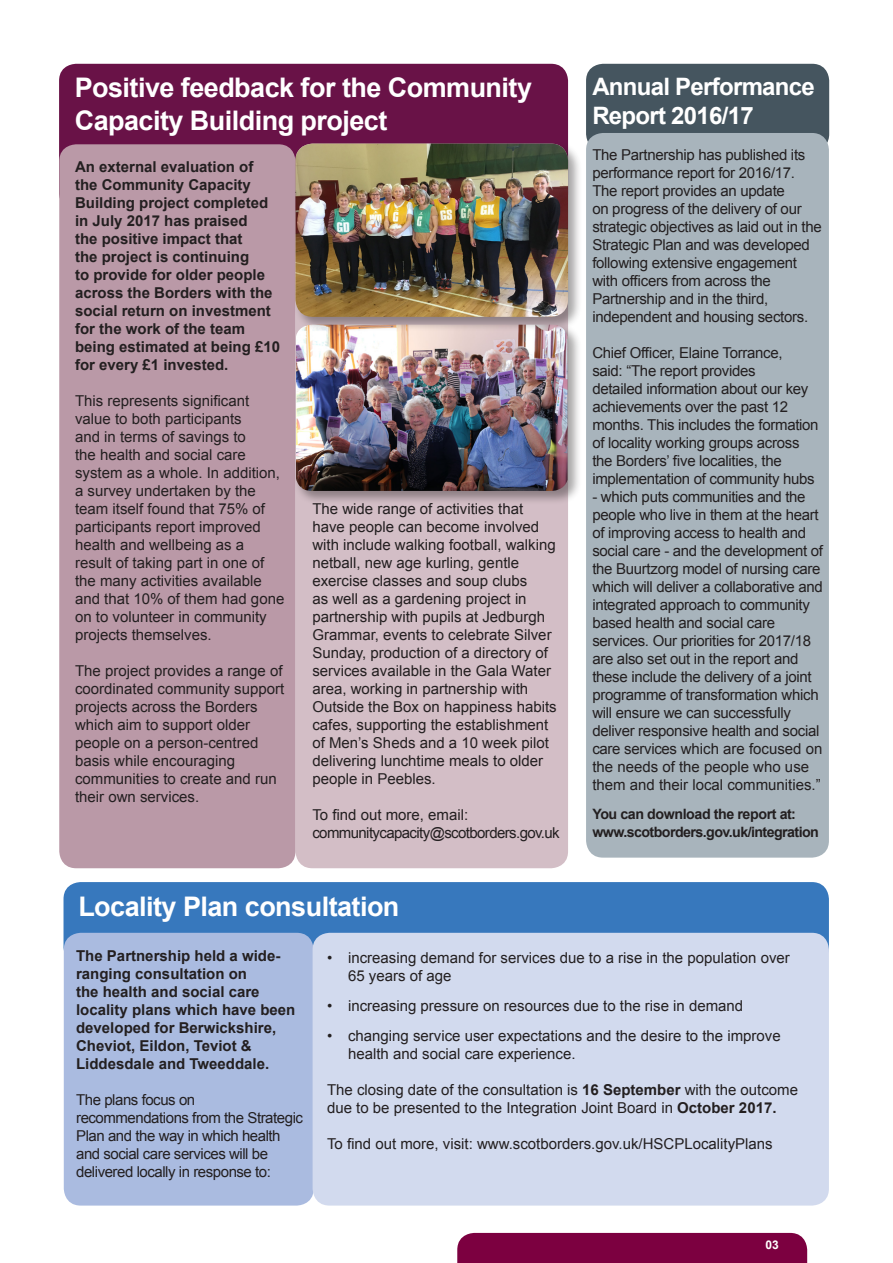
<style>
.page{position:relative;width:893px;height:1263px;background:#fff}
.page>*{position:absolute;margin:0;border:0;box-sizing:border-box;transform-origin:0 0}
.t1{font:700 27px/32.4px "Arial";letter-spacing:-.02em;color:#fff}
.t2{font:700 24px "Arial";letter-spacing:-.03em;color:#fff}
.t3{font:15px/18px "Arial";color:#231f20}
.t4{font:15px/18px "Arial";letter-spacing:-.02em;color:#231f20}
.t5{font:700 15px/18px "Arial";color:#231f20}
.t6{font:15px/18px "Arial";letter-spacing:-.03em;color:#231f20}
.t7{font:15px/18px "Arial";letter-spacing:-.04em;color:#231f20}
.t8{font:700 14.25px/18px "Arial";letter-spacing:-.04em;color:#231f20}
.t9{font:700 12px "Arial";color:#fff}
.s1{font-weight:700}
</style>
<div class="page">
<div style="left:457px;top:1233px;width:350px;height:30px;background:#7c0040"></div>
<div style="left:64px;top:882px;width:765px;height:82px;background:#3778bd;border-radius:17px"></div>
<div style="left:64px;top:933px;width:250px;height:272px;background:#aabbe0;border-radius:17px"></div>
<div style="left:313px;top:933px;width:516px;height:272px;background:#d2daee;border-radius:17px"></div>
<div style="left:59px;top:64px;width:509px;height:146px;background:#691247;border-radius:17px"></div>
<div style="left:295px;top:144px;width:273px;height:724px;background:#d3bec6;border-radius:17px"></div>
<div style="left:59px;top:144px;width:236px;height:724px;background:#ba99a7;border-radius:17px"></div>
<div style="left:586px;top:64px;width:243px;height:87px;background:#45555f;border-radius:17px"></div>
<div style="left:586px;top:133px;width:243px;height:725px;background:#a8b4bc;border-radius:17px"></div>
<div style="left:293px;top:322px;width:289px;height:183px;background:#231f20;opacity:.4"></div>
<img style="left:296px;top:331px;width:271px;height:160px">
<div style="left:293px;top:141px;width:290px;height:190px;background:#231f20;opacity:.4"></div>
<img style="left:295px;top:144px;width:273px;height:173px">
<p class="t1" style="left:75px;top:73px;width:459px">Positive feedback for the Community<br>Capacity Building project</p>
<p class="t5" style="left:75px;top:158px;width:207px">An external evaluation of<br>the Community Capacity<br>Building project completed in July 2017 has praised<br>the positive impact that<br>the project is continuing<br>to provide for older people across the Borders with the social return on investment for the work of the team being estimated at being £10 for every £1 invested.</p>
<p class="t3" style="left:75px;top:392px;width:211px">This represents significant value to both participants<br>and in terms of savings to<br>the health and social care system as a whole. In addition, a survey undertaken by the team itself found that 75% of participants report improved health and wellbeing as a result of taking part in one of the many activities available and that 10% of them had gone on to volunteer in community projects themselves.</p>
<p class="t3" style="left:75px;top:662px;width:211px">The project provides a range of coordinated community support projects across the Borders which aim to support older people on a person-centred basis while encouraging communities to create and run their own services.</p>
<p class="t3" style="left:312px;top:500px;width:246px">The wide range of activities that have people can become involved with include walking football, walking netball, new age kurling, gentle exercise classes and soup clubs<br>as well as a gardening project in partnership with pupils at Jedburgh Grammar, events to celebrate Silver Sunday, production of a directory of services available in the Gala Water area, working in partnership with Outside the Box on happiness habits cafes, supporting the establishment of Men’s Sheds and a 10 week pilot delivering lunchtime meals to older people in Peebles.</p>
<p class="t7" style="left:312px;top:806px;width:249px">To find out more, email: communitycapacity@scotborders.gov.uk</p>
<p class="t2" style="left:592px;top:71px;width:224px">Annual Performance</p>
<p class="t2" style="left:592px;top:100px;width:163px">Report 2016/17</p>
<p class="t4" style="left:592px;top:146px;width:231px">The Partnership has published its performance report for 2016/17.<br>The report provides an update<br>on progress of the delivery of our strategic objectives as laid out in the<br>Strategic Plan and was developed following extensive engagement with officers from across the<br>Partnership and in the third, independent and housing sectors.</p>
<p class="t4" style="left:592px;top:344px;width:228px">Chief Officer, Elaine Torrance,<br>said: “The report provides<br>detailed information about our key achievements over the past 12 months. This includes the formation of locality working groups across the Borders’ five localities, the implementation of community hubs</p>
<p class="t4" style="left:592px;top:488px;width:232px">- which puts communities and the people who live in them at the heart of improving access to health and social care - and the development of the Buurtzorg model of nursing care which will deliver a collaborative and integrated approach to community based health and social care services. Our priorities for 2017/18 are also set out in the report and these include the delivery of a joint programme of transformation which will ensure we can successfully deliver responsive health and social care services which are focused on the needs of the people who use them and their local communities.”</p>
<p class="t8" style="left:592px;top:806px;width:228px">You can download the report at: www.scotborders.gov.uk/integration</p>
<p class="t1" style="left:78px;top:892px;width:323px">Locality Plan consultation</p>
<p class="t5" style="left:76px;top:948px;width:221px">The Partnership held a wide&shy;ranging consultation on<br>the health and social care locality plans which have been developed for Berwickshire,<br>Cheviot, Eildon, Teviot &amp;<br>Liddesdale and Tweeddale.</p>
<p class="t6" style="left:76px;top:1091px;width:228px">The plans focus on recommendations from the Strategic<br>Plan and the way in which health and social care services will be delivered locally in response to:</p>
<p class="t3" style="left:348px;top:948px;width:443px;text-indent:-21px">• increasing demand for services due to a rise in the population over<br>65 years of age</p>
<p class="t3" style="left:327px;top:996px;width:418px">• increasing pressure on resources due to the rise in demand</p>
<p class="t3" style="left:348px;top:1026px;width:434px;text-indent:-21px">• changing service user expectations and the desire to the improve health and social care experience.</p>
<p class="t3" style="left:327px;top:1080px;width:473px">The closing date of the consultation is <span class="s1">16 September</span> with the outcome due to be presented to the Integration Joint Board in <span class="s1">October 2017.</span></p>
<p class="t3" style="left:327px;top:1134px;width:447px">To find out more, visit: www.scotborders.gov.uk/HSCPLocalityPlans</p>
<p class="t9" style="left:765px;top:1237px;width:15px">03</p>
</div>
